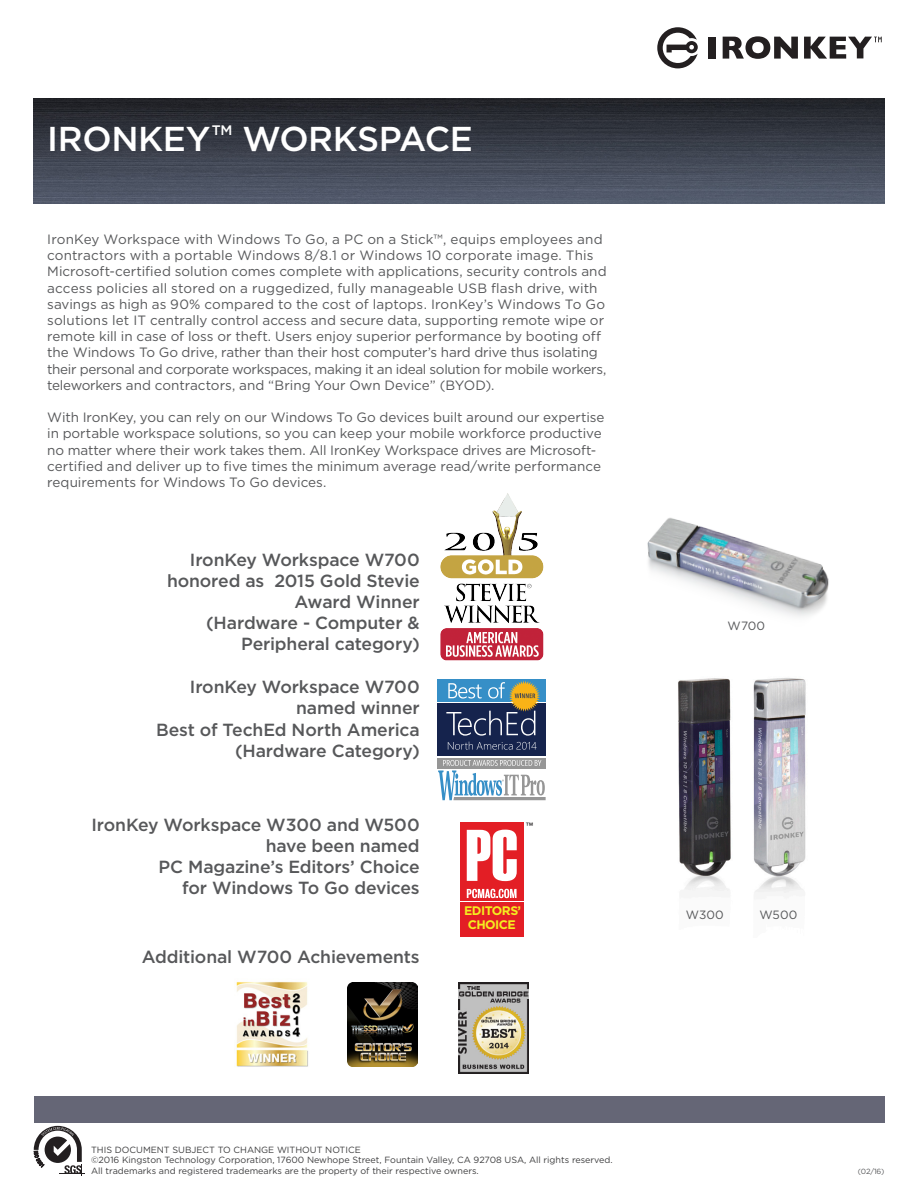
<style>
.page{position:relative;width:918px;height:1188px;background:#fff}
.page>*{position:absolute;margin:0;border:0;box-sizing:border-box;transform-origin:0 0}
.t1{font:500 34.5px "Gotham";letter-spacing:-.01em;color:#fff}
.t2{font:500 17.55px/21px "Gotham";letter-spacing:-.01em;color:#57585a;text-align:right}
.t3{font:500 13.8px "Gotham";color:#fff}
.t4{font:13.5px/16.2px "Gotham";letter-spacing:-.005em;color:#57585a}
.t5{font:700 12.45px/13.4px "Gotham";letter-spacing:-.04em;color:#f4ec20}
.t6{font:12px "Gotham";letter-spacing:.005em;color:#57585a}
.t7{font:9px/10.5px "Gotham";color:#3e3e3f}
.t8{font:8.85px "Helvetica";color:#201d1e}
.t9{font:7.5px "Gotham";color:#57585a}
</style>
<div class="page">
<img style="left:33px;top:99px;width:852px;height:104px">
<div style="left:34px;top:1096px;width:851px;height:26px;background:#656676"></div>
<div style="left:708px;top:37px;width:8px;height:22px;background:#231f20"></div>
<svg style="left:723px;top:36px;width:75px;height:23px"></svg>
<svg style="left:657px;top:27px;width:41px;height:41px"></svg>
<svg style="left:804px;top:37px;width:78px;height:22px"></svg>
<svg style="left:34px;top:1126px;width:51px;height:50px"></svg>
<div style="left:460px;top:822px;width:64px;height:115px;background:#e31e25"></div>
<svg style="left:467px;top:830px;width:50px;height:51px"></svg>
<svg style="left:467px;top:889px;width:50px;height:9px"></svg>
<hr style="left:443px;top:901px;width:89px;height:1px;background:#fff">
<img style="left:678px;top:697px;width:128px;height:196px">
<div style="left:437px;top:679px;width:109px;height:22px;background:#368fc7"></div>
<div style="left:437px;top:758px;width:109px;height:10px;background:#969696"></div>
<div style="left:437px;top:704px;width:109px;height:52px;background:#15234d"></div>
<svg style="left:448px;top:742px;width:89px;height:8px"></svg>
<svg style="left:438px;top:760px;width:108px;height:40px"></svg>
<svg style="left:446px;top:681px;width:94px;height:55px"></svg>
<img style="left:647px;top:517px;width:182px;height:180px">
<img style="left:236px;top:982px;width:72px;height:85px">
<img style="left:458px;top:983px;width:70px;height:91px">
<img style="left:348px;top:983px;width:70px;height:83px">
<img style="left:440px;top:493px;width:104px;height:168px">
<p class="t1" style="left:47px;top:119px;width:165px">IRONKEY</p>
<p class="t3" style="left:212px;top:123px;width:22px">TM</p>
<p class="t1" style="left:242px;top:119px;width:232px">WORKSPACE</p>
<p class="t4" style="left:47px;top:231px;width:561px">IronKey Workspace with Windows To Go, a PC on a Stick™, equips employees and contractors with a portable Windows 8/8.1 or Windows 10 corporate image. This Microsoft-certified solution comes complete with applications, security controls and access policies all stored on a ruggedized, fully manageable USB flash drive, with savings as high as 90% compared to the cost of laptops. IronKey’s Windows To Go solutions let IT centrally control access and secure data, supporting remote wipe or remote kill in case of loss or theft. Users enjoy superior performance by booting off the Windows To Go drive, rather than their host computer’s hard drive thus isolating their personal and corporate workspaces, making it an ideal solution for mobile workers, teleworkers and contractors, and “Bring Your Own Device” (BYOD).</p>
<p class="t4" style="left:47px;top:409px;width:559px">With IronKey, you can rely on our Windows To Go devices built around our expertise in portable workspace solutions, so you can keep your mobile workforce productive no matter where their work takes them. All IronKey Workspace drives are Microsoft&shy;certified and deliver up to five times the minimum average read/write performance requirements for Windows To Go devices.</p>
<p class="t2" style="left:167px;top:549px;width:254px">IronKey Workspace W700 honored as 2015 Gold Stevie<br>Award Winner</p>
<p class="t2" style="left:206px;top:612px;width:215px">(Hardware - Computer &amp;<br>Peripheral category)</p>
<p class="t2" style="left:156px;top:676px;width:265px">IronKey Workspace W700 named winner<br>Best of TechEd North America (Hardware Category)</p>
<p class="t2" style="left:92px;top:814px;width:330px">IronKey Workspace W300 and W500 have been named<br>PC Magazine’s Editors’ Choice<br>for Windows To Go devices</p>
<p class="t8" style="left:525px;top:819px;width:10px">™</p>
<p class="t6" style="left:728px;top:619px;width:39px">W700</p>
<p class="t2" style="left:142px;top:946px;width:279px">Additional W700 Achievements</p>
<p class="t5" style="left:464px;top:904px;width:59px">EDITORS’<br>CHOICE</p>
<p class="t6" style="left:686px;top:908px;width:39px">W300</p>
<p class="t6" style="left:759px;top:908px;width:39px">W500</p>
<p class="t7" style="left:91px;top:1144px;width:523px">THIS DOCUMENT SUBJECT TO CHANGE WITHOUT NOTICE<br>©2016 Kingston Technology Corporation, 17600 Newhope Street, Fountain Valley, CA 92708 USA, All rights reserved.<br>All trademarks and registered trademearks are the property of their respective owners.</p>
<p class="t9" style="left:858px;top:1167px;width:28px">(02/16)</p>
</div>
